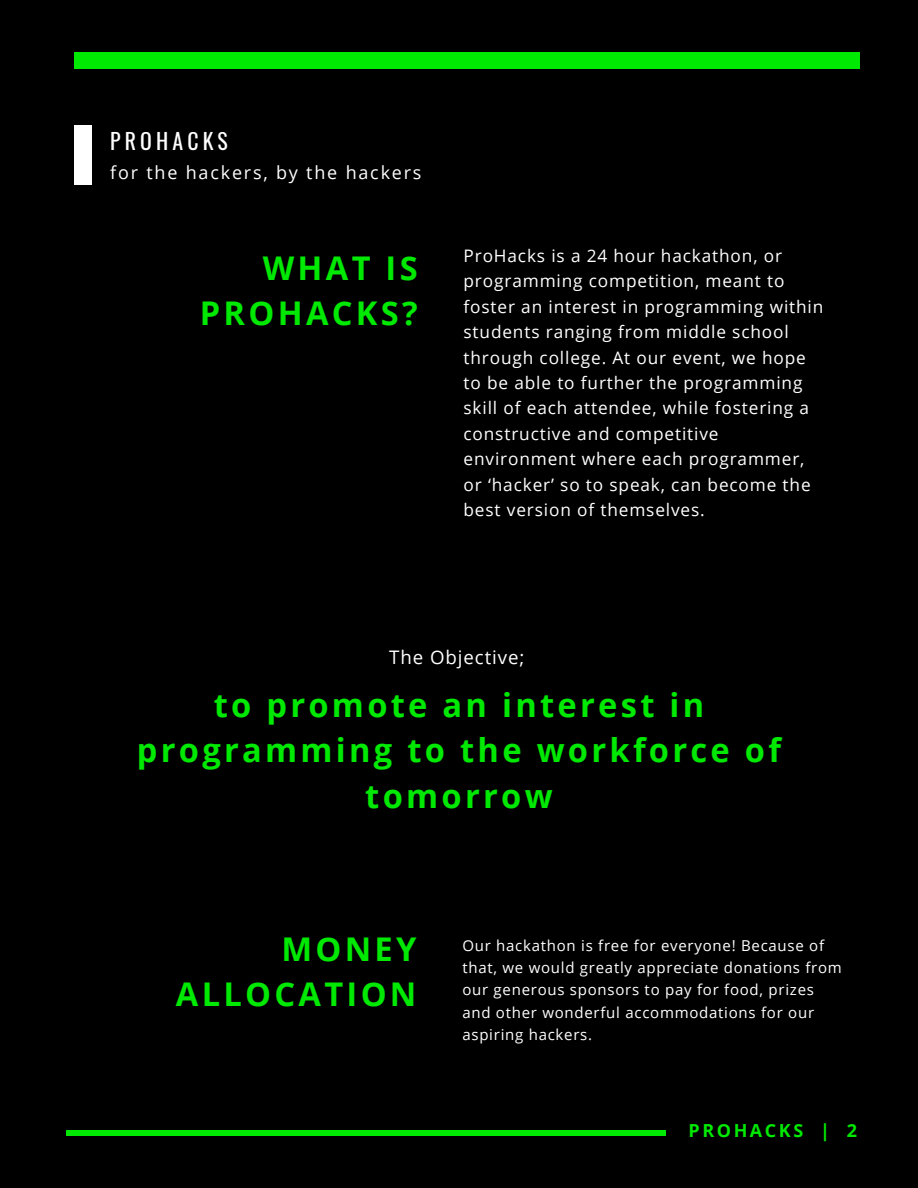
<style>
.page{position:relative;width:918px;height:1188px;background:#000}
.page>*{position:absolute;margin:0;border:0;box-sizing:border-box;transform-origin:0 0}
.t1{font:700 32.7px/45.5px "Open Sans";letter-spacing:.1em;color:#00e903;text-align:right}
.t2{font:21.75px "Oswald";letter-spacing:.19em;color:#fff}
.t3{font:18.6px "Open Sans";letter-spacing:.05em;color:#fff}
.t4{font:18px "Open Sans";letter-spacing:.1em;color:#fff}
.t5{font:700 18px "Open Sans";letter-spacing:.14em;color:#00e903}
.t6{font:17.25px/25.3px "Open Sans";letter-spacing:.05em;color:#fff}
.t7{font:15px/22.2px "Open Sans";letter-spacing:.05em;color:#fff}
</style>
<div class="page">
<div style="left:74px;top:52px;width:786px;height:17px;background:#00e903"></div>
<div style="left:67px;top:1130px;width:598px;height:6px;background:#00e903"></div>
<div style="left:74px;top:125px;width:17px;height:59px;background:#fff"></div>
<p class="t2" style="left:110px;top:124px;width:119px">PROHACKS</p>
<p class="t4" style="left:110px;top:160px;width:313px">for the hackers, by the hackers</p>
<h1 class="t1" style="left:200px;top:244px;width:219px">WHAT IS<br>PROHACKS?</h1>
<p class="t6" style="left:464px;top:243px;width:361px">ProHacks is a 24 hour hackathon, or programming competition, meant to foster an interest in programming within students ranging from middle school through college. At our event, we hope to be able to further the programming skill of each attendee, while fostering a constructive and competitive environment where each programmer, or ‘hacker’ so to speak, can become the best version of themselves.</p>
<p class="t3" style="left:389px;top:645px;width:137px">The Objective;</p>
<h1 class="t1" style="left:137px;top:682px;width:646px;text-align:center">to promote an interest in programming to the workforce of tomorrow</h1>
<h1 class="t1" style="left:176px;top:925px;width:242px">MONEY<br>ALLOCATION</h1>
<p class="t7" style="left:462px;top:934px;width:381px">Our hackathon is free for everyone! Because of that, we would greatly appreciate donations from our generous sponsors to pay for food, prizes and other wonderful accommodations for our aspiring hackers.</p>
<p class="t5" style="left:689px;top:1118px;width:170px">PROHACKS | 2</p>
</div>
